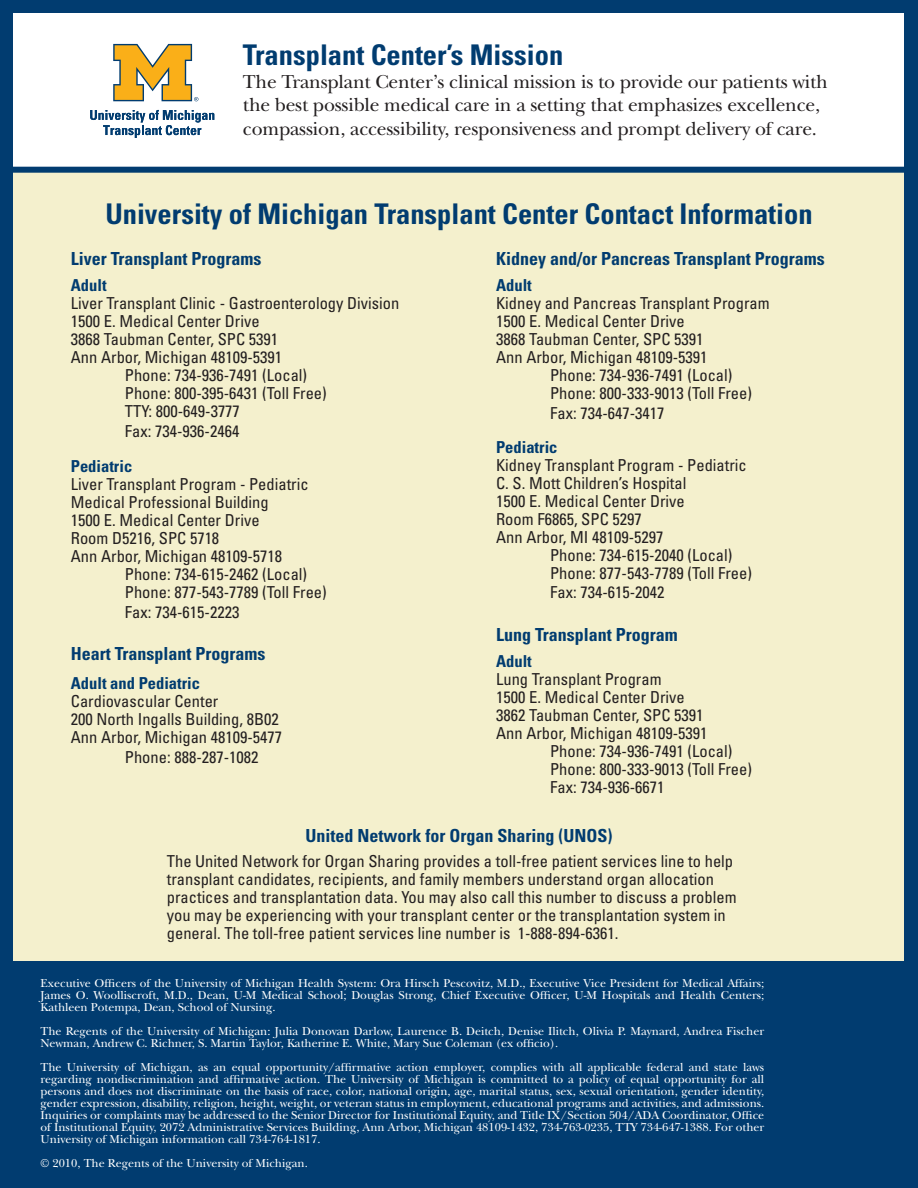
<style>
.page{position:relative;width:918px;height:1188px;background:#013c70}
.page>*{position:absolute;margin:0;border:0;box-sizing:border-box;transform-origin:0 0}
.t1{font:700 condensed 28.5px "Univers";color:#013c70}
.t2{font:19.5px/23.4px "New Baskerville";letter-spacing:-.01em;color:#231f20}
.t3{font:700 condensed 18px "Univers";color:#013c70}
.t4{font:condensed 16.5px/18px "Univers";color:#231f20}
.t5{font:700 condensed 16.5px "Univers";color:#013c70}
.t6{font:12px/12px "New Baskerville";color:#fff;text-align:justify}
</style>
<div class="page">
<div style="left:14px;top:14px;width:890px;height:1160px;background:#fff"></div>
<div style="left:14px;top:169px;width:890px;height:847px;background:#f4f0cd"></div>
<svg style="left:113px;top:44px;width:85px;height:57px"></svg>
<svg style="left:90px;top:110px;width:124px;height:28px"></svg>
<div style="left:6px;top:167px;width:908px;height:6px;background:#013c70"></div>
<div style="left:9px;top:962px;width:909px;height:226px;background:#013c70"></div>
<h1 class="t1" style="left:243px;top:37px;width:322px">Transplant Center’s Mission</h1>
<p class="t2" style="left:243px;top:70px;width:586px">The Transplant Center’s clinical mission is to provide our patients with the best possible medical care in a setting that emphasizes excellence, compassion, accessibility, responsiveness and prompt delivery of care.</p>
<h1 class="t1" style="left:105px;top:196px;width:709px">University of Michigan Transplant Center Contact Information</h1>
<p class="t3" style="left:71px;top:247px;width:192px">Liver Transplant Programs</p>
<p class="t5" style="left:71px;top:275px;width:37px">Adult</p>
<p class="t4" style="left:71px;top:294px;width:330px">Liver Transplant Clinic - Gastroenterology Division</p>
<p class="t4" style="left:71px;top:312px;width:190px">1500 E. Medical Center Drive</p>
<p class="t4" style="left:71px;top:330px;width:209px">3868 Taubman Center, SPC 5391</p>
<p class="t4" style="left:71px;top:348px;width:213px">Ann Arbor, Michigan 48109-5391</p>
<p class="t4" style="left:125px;top:366px;width:184px">Phone: 734-936-7491 (Local)</p>
<p class="t4" style="left:125px;top:384px;width:203px">Phone: 800-395-6431 (Toll Free)</p>
<p class="t4" style="left:125px;top:402px;width:117px">TTY: 800-649-3777</p>
<p class="t4" style="left:125px;top:422px;width:116px">Fax: 734-936-2464</p>
<p class="t5" style="left:71px;top:456px;width:63px">Pediatric</p>
<p class="t4" style="left:71px;top:475px;width:239px">Liver Transplant Program - Pediatric<br>Medical Professional Building<br>1500 E. Medical Center Drive<br>Room D5216, SPC 5718<br>Ann Arbor, Michigan 48109-5718</p>
<p class="t4" style="left:125px;top:565px;width:203px">Phone: 734-615-2462 (Local)<br>Phone: 877-543-7789 (Toll Free)</p>
<p class="t4" style="left:125px;top:603px;width:116px">Fax: 734-615-2223</p>
<p class="t3" style="left:71px;top:643px;width:196px">Heart Transplant Programs</p>
<p class="t5" style="left:71px;top:673px;width:131px">Adult and Pediatric</p>
<p class="t4" style="left:71px;top:692px;width:213px">Cardiovascular Center<br>200 North Ingalls Building, 8B02<br>Ann Arbor, Michigan 48109-5477</p>
<p class="t4" style="left:125px;top:747px;width:135px">Phone: 888-287-1082</p>
<p class="t3" style="left:496px;top:247px;width:330px">Kidney and/or Pancreas Transplant Programs</p>
<p class="t5" style="left:496px;top:275px;width:37px">Adult</p>
<p class="t4" style="left:496px;top:294px;width:275px">Kidney and Pancreas Transplant Program</p>
<p class="t4" style="left:496px;top:312px;width:190px">1500 E. Medical Center Drive</p>
<p class="t4" style="left:496px;top:330px;width:209px">3868 Taubman Center, SPC 5391</p>
<p class="t4" style="left:496px;top:348px;width:213px">Ann Arbor, Michigan 48109-5391</p>
<p class="t4" style="left:550px;top:366px;width:184px">Phone: 734-936-7491 (Local)</p>
<p class="t4" style="left:550px;top:384px;width:203px">Phone: 800-333-9013 (Toll Free)</p>
<p class="t4" style="left:550px;top:404px;width:116px">Fax: 734-647-3417</p>
<p class="t5" style="left:496px;top:437px;width:63px">Pediatric</p>
<p class="t4" style="left:496px;top:455px;width:252px">Kidney Transplant Program - Pediatric<br>C. S. Mott Children’s Hospital<br>1500 E. Medical Center Drive<br>Room F6865, SPC 5297<br>Ann Arbor, MI 48109-5297</p>
<p class="t4" style="left:550px;top:545px;width:203px">Phone: 734-615-2040 (Local)<br>Phone: 877-543-7789 (Toll Free)</p>
<p class="t4" style="left:550px;top:583px;width:116px">Fax: 734-615-2042</p>
<p class="t3" style="left:496px;top:623px;width:183px">Lung Transplant Program</p>
<p class="t5" style="left:496px;top:651px;width:37px">Adult</p>
<p class="t4" style="left:496px;top:670px;width:167px">Lung Transplant Program</p>
<p class="t4" style="left:496px;top:688px;width:190px">1500 E. Medical Center Drive</p>
<p class="t4" style="left:496px;top:706px;width:209px">3862 Taubman Center, SPC 5391</p>
<p class="t4" style="left:496px;top:724px;width:213px">Ann Arbor, Michigan 48109-5391</p>
<p class="t4" style="left:550px;top:742px;width:184px">Phone: 734-936-7491 (Local)</p>
<p class="t4" style="left:550px;top:760px;width:203px">Phone: 800-333-9013 (Toll Free)</p>
<p class="t4" style="left:550px;top:778px;width:116px">Fax: 734-936-6671</p>
<p class="t3" style="left:305px;top:824px;width:309px">United Network for Organ Sharing (UNOS)</p>
<p class="t4" style="left:167px;top:852px;width:571px">The United Network for Organ Sharing provides a toll-free patient services line to help transplant candidates, recipients, and family members understand organ allocation practices and transplantation data. You may also call this number to discuss a problem you may be experiencing with your transplant center or the transplantation system in general. The toll-free patient services line number is 1-888-894-6361.</p>
<p class="t6" style="left:40px;top:977px;width:725px">Executive Officers of the University of Michigan Health System: Ora Hirsch Pescovitz, M.D., Executive Vice President for Medical Affairs; James O. Woolliscroft, M.D., Dean, U-M Medical School; Douglas Strong, Chief Executive Officer, U-M Hospitals and Health Centers; Kathleen Potempa, Dean, School of Nursing.</p>
<p class="t6" style="left:40px;top:1025px;width:725px">The Regents of the University of Michigan: Julia Donovan Darlow, Laurence B. Deitch, Denise Ilitch, Olivia P. Maynard, Andrea Fischer<br>Newman, Andrew C. Richner, S. Martin Taylor, Katherine E. White, Mary Sue Coleman (ex officio).</p>
<p class="t6" style="left:40px;top:1061px;width:725px">The University of Michigan, as an equal opportunity/affirmative action employer, complies with all applicable federal and state laws regarding nondiscrimination and affirmative action. The University of Michigan is committed to a policy of equal opportunity for all persons and does not discriminate on the basis of race, color, national origin, age, marital status, sex, sexual orientation, gender identity, gender expression, disability, religion, height, weight, or veteran status in employment, educational programs and activities, and admissions.<br>Inquiries or complaints may be addressed to the Senior Director for Institutional Equity, and Title IX/Section 504/ADA Coordinator, Office of Institutional Equity, 2072 Administrative Services Building, Ann Arbor, Michigan 48109-1432, 734-763-0235, TTY 734-647-1388. For other University of Michigan information call 734-764-1817.</p>
<p class="t6" style="left:40px;top:1157px;width:269px">© 2010, The Regents of the University of Michigan.</p>
</div>
